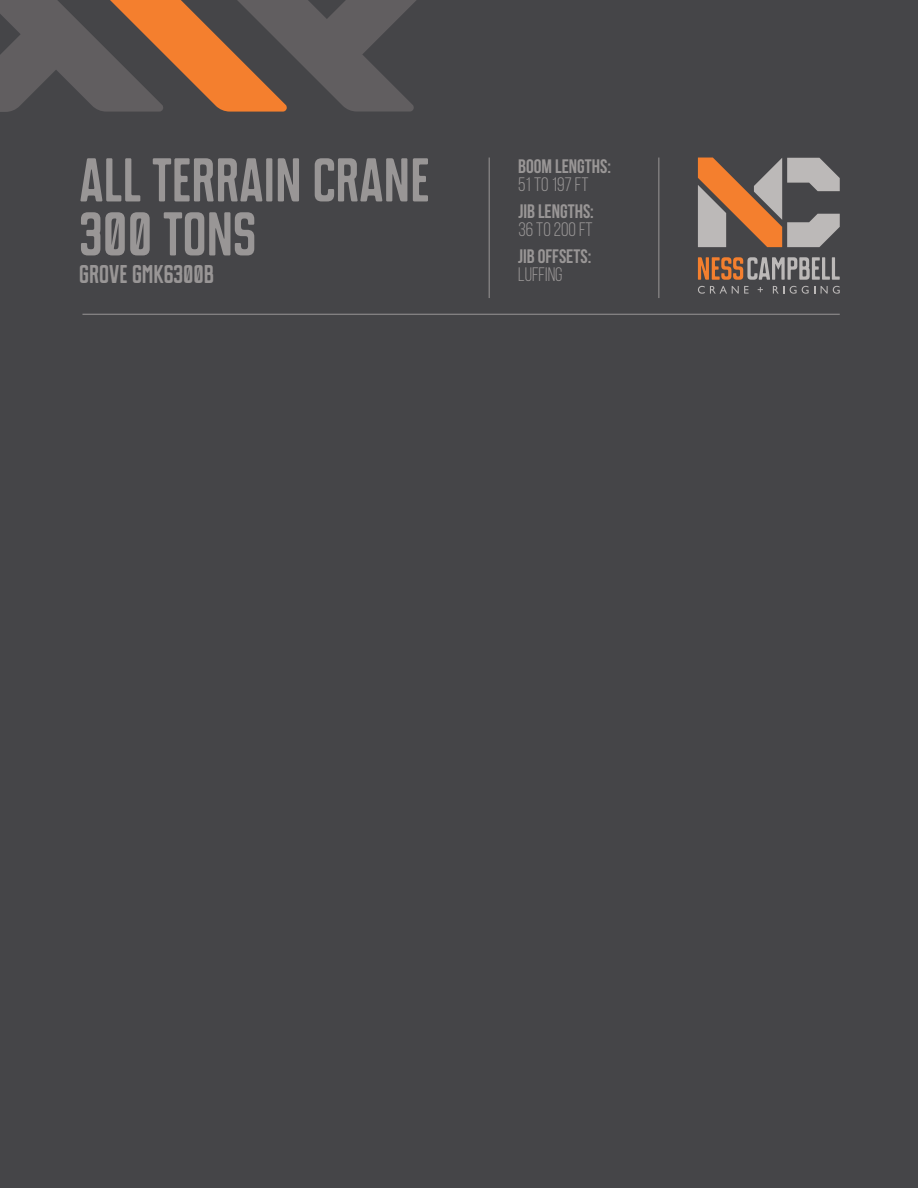
<style>
.page{position:relative;width:918px;height:1188px;background:#454548}
.page>*{position:absolute;margin:0;border:0;box-sizing:border-box;transform-origin:0 0}
.t1{font:700 54px/54px "Mr Alex";color:#999696}
.t2{font:700 22.5px "Mr Alex";color:#999696}
.t3{font:700 19.5px "Bebas Neue";color:#999696}
.t4{font:19.5px "Bebas Neue";color:#999696}
</style>
<div class="page">
<svg style="left:0;top:0;width:416px;height:112px"></svg>
<hr style="left:82px;top:314px;width:758px;height:1px;background:#999696">
<hr style="left:489px;top:158px;width:1px;height:140px;background:#999696">
<hr style="left:659px;top:158px;width:1px;height:140px;background:#999696">
<svg style="left:698px;top:158px;width:142px;height:89px"></svg>
<svg style="left:698px;top:257px;width:142px;height:23px"></svg>
<svg style="left:698px;top:286px;width:51px;height:8px"></svg>
<svg style="left:758px;top:287px;width:5px;height:5px"></svg>
<svg style="left:773px;top:286px;width:11px;height:8px"></svg>
<svg style="left:790px;top:286px;width:25px;height:8px"></svg>
<svg style="left:821px;top:286px;width:19px;height:8px"></svg>
<h1 class="t1" style="left:79px;top:154px;width:352px">ALL TERRAIN CRANE<br>300 TONS</h1>
<p class="t2" style="left:79px;top:261px;width:136px">GROVE GMK6300B</p>
<p class="t3" style="left:518px;top:155px;width:94px">BOOM LENGTHS:</p>
<p class="t4" style="left:518px;top:174px;width:72px">51 TO 197 FT</p>
<p class="t3" style="left:518px;top:201px;width:77px">JIB LENGTHS:</p>
<p class="t4" style="left:518px;top:219px;width:76px">36 TO 200 FT</p>
<p class="t3" style="left:518px;top:246px;width:75px">JIB OFFSETS:</p>
<p class="t4" style="left:518px;top:264px;width:46px">LUFFING</p>
</div>
